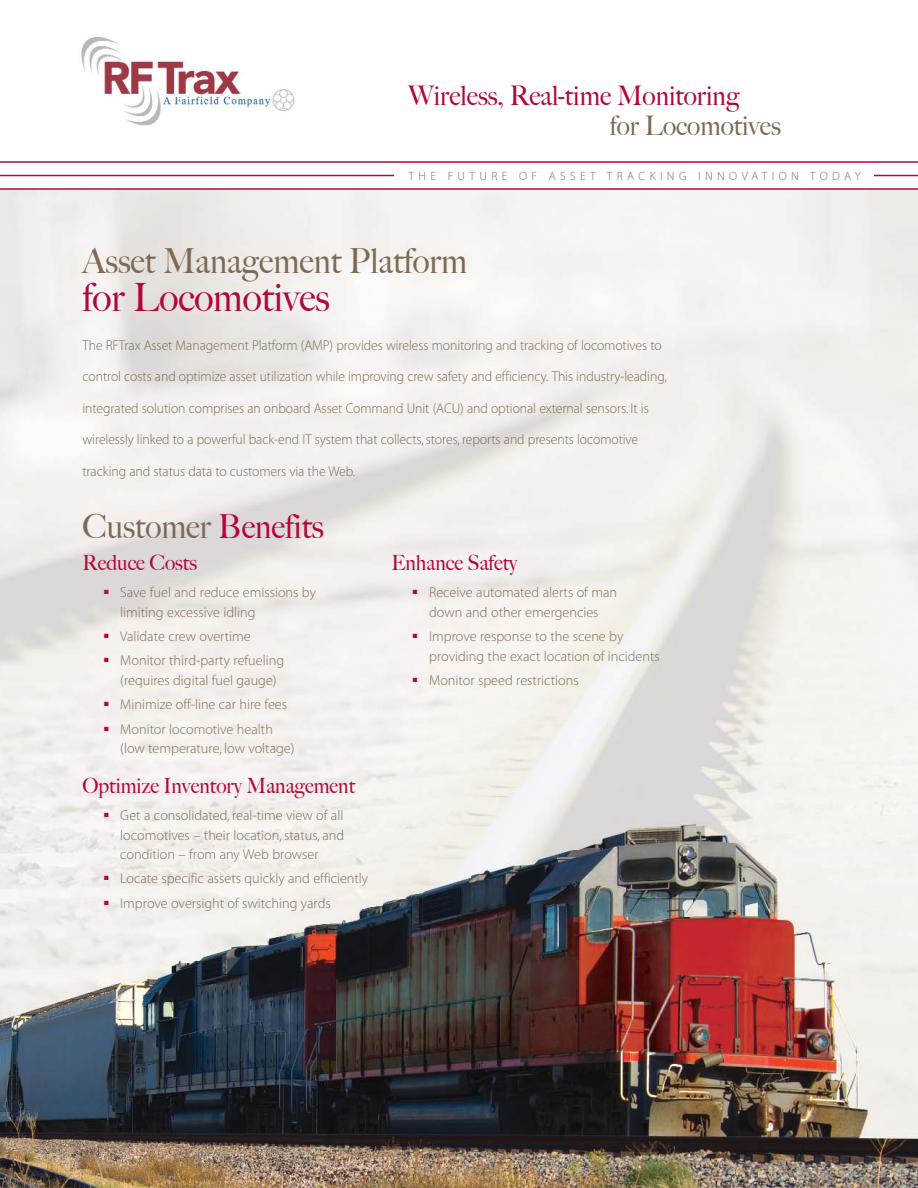
<style>
.page{position:relative;width:918px;height:1188px;background:#fff}
.page>*{position:absolute;margin:0;border:0;box-sizing:border-box;transform-origin:0 0}
.t1{font:500 39px "Big Caslon";color:#b20738;scale:.95 1}
.t2{font:500 34.5px "Big Caslon";color:#7c6a55;scale:.95 1}
.t3{font:500 33px "Big Caslon";color:#7c6a55;scale:.95 1}
.t4{font:500 27px "Big Caslon";color:#b20738;scale:.95 1}
.t5{font:500 27px "Big Caslon";color:#7c6a55;scale:.95 1}
.t6{font:500 21px "Big Caslon";color:#b20738;scale:.95 1}
.t7{font:14.25px/19.5px "Myriad MM 215 600";color:#7c6a55}
.t8{font:14.25px "Myriad MM 215 600";color:#7c6a55;scale:.96 1}
.t9{font:12px "Myriad MM 215 600";letter-spacing:.365em;color:#7c6a55}
.s1{color:#b20738}
</style>
<div class="page">
<img style="left:0;top:190px;width:918px;height:998px">
<img style="left:81px;top:37px;width:214px;height:89px">
<hr style="left:0;top:161px;width:918px;height:2px;background:#b20738">
<hr style="left:0;top:175px;width:918px;height:1px;background:#b20738">
<hr style="left:0;top:188px;width:918px;height:2px;background:#b20738">
<div style="left:394px;top:171px;width:480px;height:13px;background:#fff"></div>
<h3 class="t4" style="left:408px;top:85px;width:350px">Wireless, Real-time Monitoring</h3>
<h3 class="t5" style="left:610px;top:115px;width:182px">for Locomotives</h3>
<p class="t9" style="left:409px;top:171px;width:454px">THE FUTURE OF ASSET TRACKING INNOVATION TODAY</p>
<h2 class="t2" style="left:82px;top:248px;width:406px">Asset Management Platform</h2>
<h1 class="t1" style="left:82px;top:283px;width:262px">for Locomotives</h1>
<p class="t8" style="left:82px;top:340px;width:605px">The RFTrax Asset Management Platform (AMP) provides wireless monitoring and tracking of locomotives to</p>
<p class="t8" style="left:82px;top:371px;width:610px">control costs and optimize asset utilization while improving crew safety and efficiency. This industry-leading,</p>
<p class="t8" style="left:82px;top:403px;width:591px">integrated solution comprises an onboard Asset Command Unit (ACU) and optional external sensors. It is</p>
<p class="t8" style="left:82px;top:434px;width:580px">wirelessly linked to a powerful back-end IT system that collects, stores, reports and presents locomotive</p>
<p class="t8" style="left:82px;top:466px;width:286px">tracking and status data to customers via the Web.</p>
<h3 class="t3" style="left:82px;top:514px;width:256px">Customer <span class="s1">Benefits</span></h3>
<h3 class="t6" style="left:82px;top:555px;width:122px">Reduce Costs</h3>
<p class="t7" style="left:120px;top:584px;width:197px;text-indent:-16px"><sup>■</sup> Save fuel and reduce emissions by limiting excessive idling</p>
<p class="t7" style="left:104px;top:628px;width:148px"><sup>■</sup> Validate crew overtime</p>
<p class="t7" style="left:120px;top:652px;width:165px;text-indent:-16px"><sup>■</sup> Monitor third-party refueling (requires digital fuel gauge)</p>
<p class="t7" style="left:104px;top:696px;width:185px"><sup>■</sup> Minimize off-line car hire fees</p>
<p class="t7" style="left:120px;top:720px;width:176px;text-indent:-16px"><sup>■</sup> Monitor locomotive health (low temperature, low voltage)</p>
<h3 class="t6" style="left:82px;top:778px;width:289px">Optimize Inventory Management</h3>
<p class="t7" style="left:120px;top:807px;width:225px;text-align:justify;text-indent:-16px"><sup>■</sup> Get a consolidated, real-time view of all locomotives – their location, status, and condition – from any Web browser</p>
<p class="t7" style="left:104px;top:870px;width:266px"><sup>■</sup> Locate specific assets quickly and efficiently</p>
<p class="t7" style="left:104px;top:895px;width:228px"><sup>■</sup> Improve oversight of switching yards</p>
<h3 class="t6" style="left:391px;top:555px;width:134px">Enhance Safety</h3>
<p class="t7" style="left:413px;top:584px;width:206px;text-align:center"><sup>■</sup> Receive automated alerts of man down and other emergencies</p>
<p class="t7" style="left:429px;top:628px;width:232px;text-indent:-16px"><sup>■</sup> Improve response to the scene by providing the exact location of incidents</p>
<p class="t7" style="left:413px;top:672px;width:167px"><sup>■</sup> Monitor speed restrictions</p>
</div>
